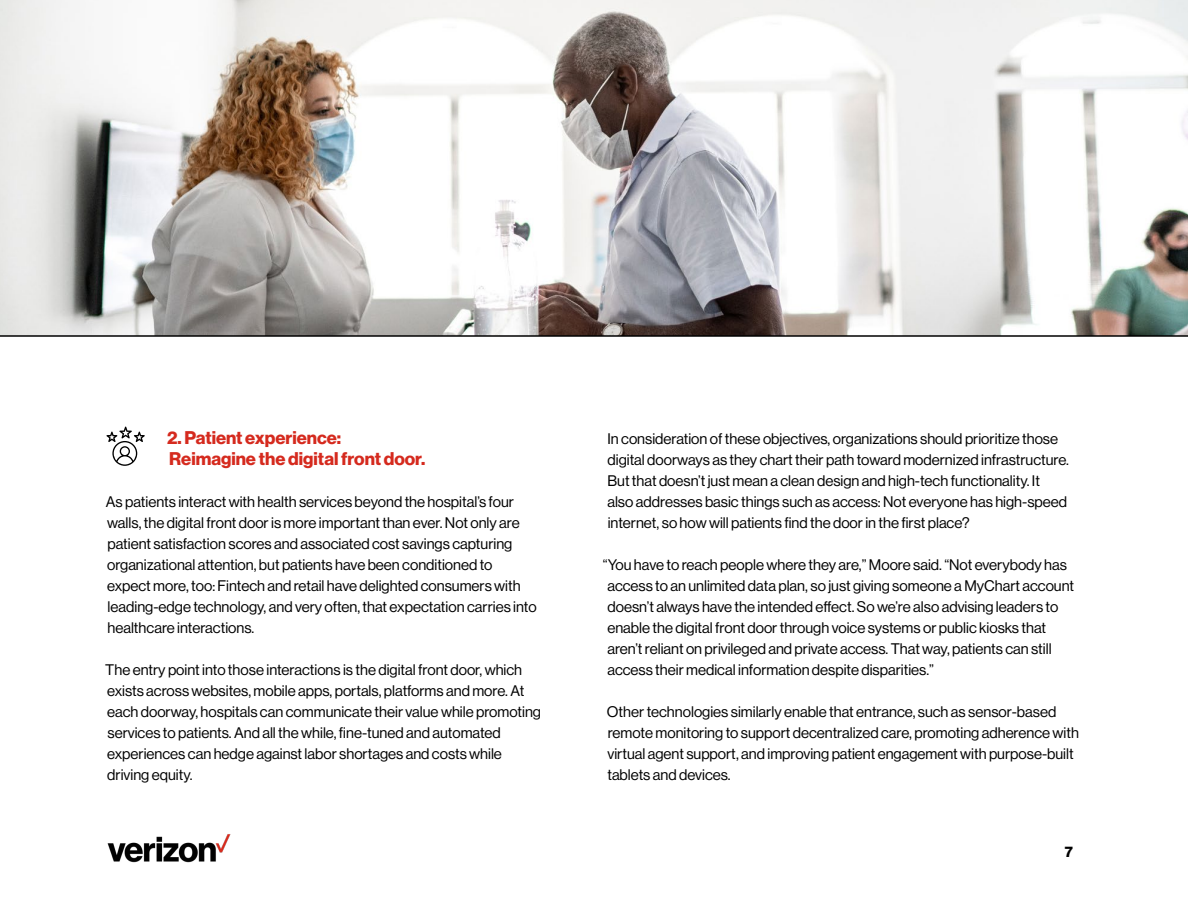
<style>
.page{position:relative;width:1188px;height:918px;background:#fff}
.page>*{position:absolute;margin:0;border:0;box-sizing:border-box;transform-origin:0 0}
.t1{font:700 18px/21px "Neue Haas Display";color:#d52a1e}
.t2{font:15px/21px "Neue Haas Display";color:#000}
.t3{font:700 15px "Neue Haas Display";color:#000}
</style>
<div class="page">
<img style="left:107px;top:834px;width:124px;height:29px">
<svg style="left:0;top:0;width:1188px;height:337px"></svg>
<svg style="left:106px;top:427px;width:39px;height:39px"></svg>
<p class="t1" style="left:167px;top:427px;width:260px">2. Patient experience:<br>Reimagine the digital front door.</p>
<p class="t2" style="left:106px;top:491px;width:432px">As patients interact with health services beyond the hospital’s four walls, the digital front door is more important than ever. Not only are patient satisfaction scores and associated cost savings capturing organizational attention, but patients have been conditioned to expect more, too: Fintech and retail have delighted consumers with leading-edge technology, and very often, that expectation carries into healthcare interactions.</p>
<p class="t2" style="left:105px;top:659px;width:437px">The entry point into those interactions is the digital front door, which exists across websites, mobile apps, portals, platforms and more. At each doorway, hospitals can communicate their value while promoting services to patients. And all the while, fine-tuned and automated experiences can hedge against labor shortages and costs while driving equity.</p>
<p class="t2" style="left:607px;top:428px;width:463px">In consideration of these objectives, organizations should prioritize those digital doorways as they chart their path toward modernized infrastructure.<br>But that doesn’t just mean a clean design and high-tech functionality. It also addresses basic things such as access: Not everyone has high-speed internet, so how will patients find the door in the first place?</p>
<p class="t2" style="left:607px;top:554px;width:468px;text-indent:-5px">“You have to reach people where they are,” Moore said. “Not everybody has access to an unlimited data plan, so just giving someone a MyChart account doesn’t always have the intended effect. So we’re also advising leaders to enable the digital front door through voice systems or public kiosks that aren’t reliant on privileged and private access. That way, patients can still access their medical information despite disparities.”</p>
<p class="t2" style="left:607px;top:701px;width:474px">Other technologies similarly enable that entrance, such as sensor-based remote monitoring to support decentralized care, promoting adherence with virtual agent support, and improving patient engagement with purpose-built tablets and devices.</p>
<p class="t3" style="left:1065px;top:843px;width:10px">7</p>
</div>
